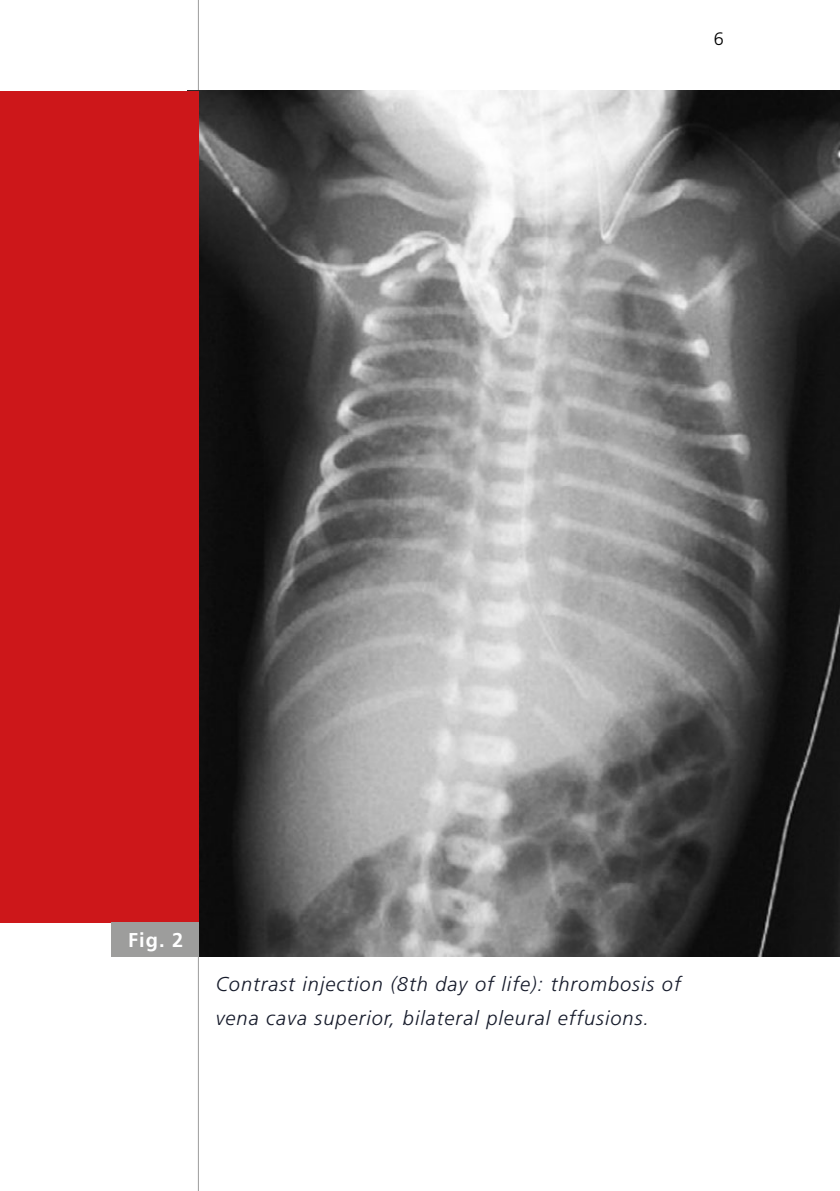
<style>
.page{position:relative;width:840px;height:1191px;background:#fff}
.page>*{position:absolute;margin:0;border:0;box-sizing:border-box;transform-origin:0 0}
.t1{font:italic 300 20px/34px "Frutiger LT Std";letter-spacing:.05em;color:#161b2b}
.t2{font:700 20px "Frutiger LT Std";color:#fff}
.t3{font:300 18px "Frutiger LT Std";color:#000}
</style>
<div class="page">
<hr style="left:198px;top:0;width:1px;height:1191px;background:#9d9d9c">
<img style="left:198px;top:91px;width:641px;height:865px">
<div style="left:0;top:91px;width:198px;height:831px;background:#cd171a"></div>
<div style="left:111px;top:922px;width:87px;height:34px;background:#9d9d9c"></div>
<p class="t3" style="left:713px;top:28px;width:12px">6</p>
<p class="t2" style="left:128px;top:928px;width:57px">Fig. 2</p>
<p class="t1" style="left:215px;top:967px;width:466px">Contrast injection (8th day of life): thrombosis of vena cava superior, bilateral pleural effusions.</p>
</div>
